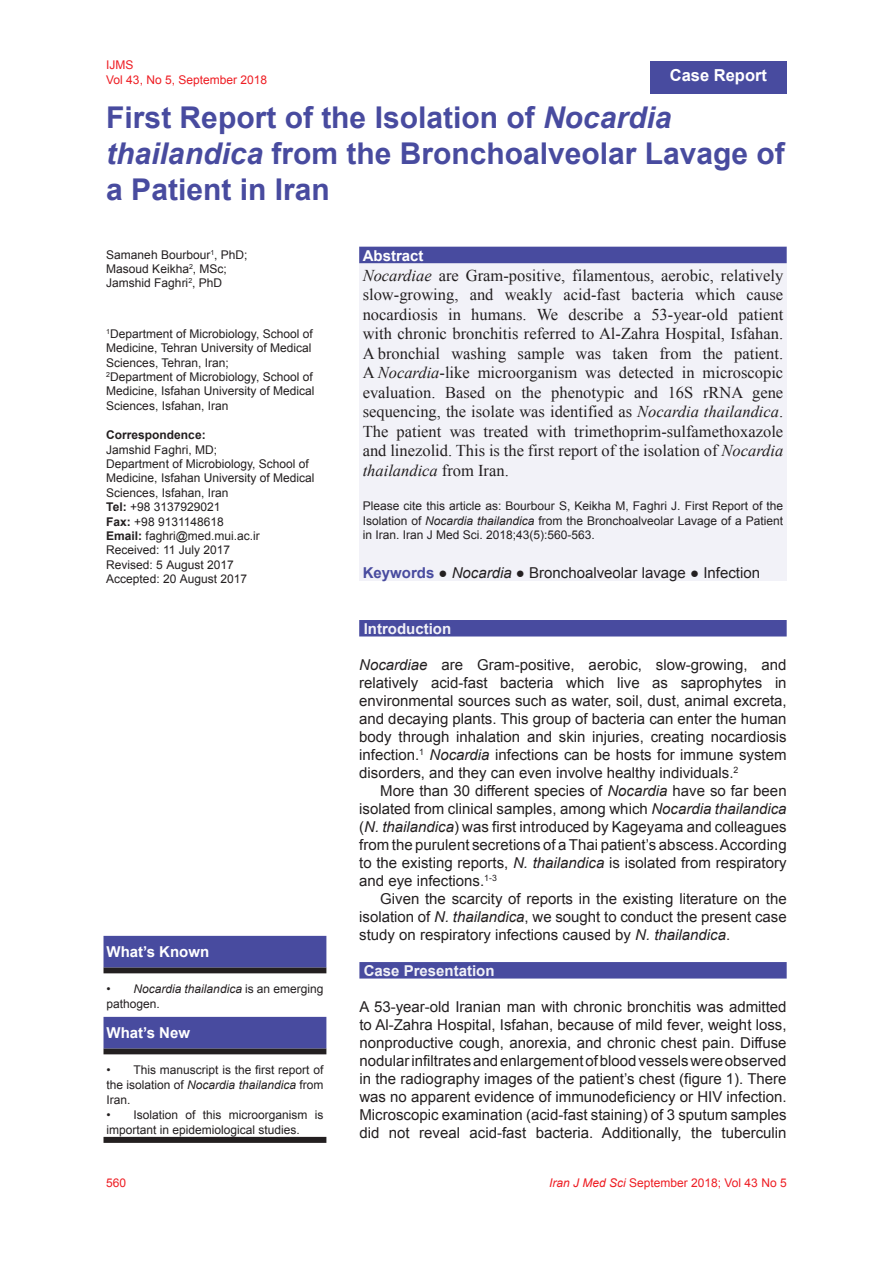
<style>
.page{position:relative;width:893px;height:1263px;background:#fff}
.page>*{position:absolute;margin:0;border:0;box-sizing:border-box;transform-origin:0 0}
.t1{font:700 30px/36px "Arial";color:#484b9f}
.t2{font:16.5px/19.5px "Times New Roman";color:#231f20;text-align:justify}
.t3{font:700 16.5px "Arial";color:#fff}
.t4{font:15px/18px "Arial";color:#231f20;text-align:justify}
.t5{font:700 15px "Arial";color:#fff}
.t6{font:700 15px "Arial";color:#f2f2f8}
.t7{font:12px/14.4px "Arial";color:#231f20}
.t8{font:12px/14.4px "Arial";color:#ee1d23}
.t9{font:700 12px "Arial";color:#231f20}
.s1{font-style:italic}
.s2{font-weight:700}
.s3{font-weight:700;color:#484b9f}
</style>
<div class="page">
<div style="left:359px;top:247px;width:428px;height:334px;background:#f2f2f8"></div>
<div style="left:359px;top:247px;width:428px;height:16px;background:#484b9f"></div>
<div style="left:359px;top:620px;width:428px;height:16px;background:#484b9f"></div>
<div style="left:359px;top:962px;width:428px;height:16px;background:#484b9f"></div>
<div style="left:650px;top:61px;width:137px;height:33px;background:#484b9f"></div>
<div style="left:104px;top:967px;width:222px;height:6px;background:#231f20"></div>
<div style="left:104px;top:936px;width:222px;height:31px;background:#484b9f"></div>
<div style="left:104px;top:1048px;width:222px;height:6px;background:#231f20"></div>
<div style="left:104px;top:1017px;width:222px;height:31px;background:#484b9f"></div>
<div style="left:104px;top:1137px;width:222px;height:6px;background:#231f20"></div>
<p class="t8" style="left:106px;top:58px;width:162px">IJMS<br>Vol 43, No 5, September 2018</p>
<h1 class="t1" style="left:106px;top:100px;width:680px">First Report of the Isolation of <span class="s1">Nocardia thailandica</span> from the Bronchoalveolar Lavage of a Patient in Iran</h1>
<p class="t3" style="left:670px;top:64px;width:99px">Case Report</p>
<p class="t7" style="left:106px;top:247px;width:143px">Samaneh Bourbour<sup>1</sup>, PhD;<br>Masoud Keikha<sup>2</sup>, MSc;<br>Jamshid Faghri<sup>2</sup>, PhD</p>
<p class="t7" style="left:106px;top:326px;width:210px"><sup>1</sup>Department of Microbiology, School of Medicine, Tehran University of Medical Sciences, Tehran, Iran;<br><sup>2</sup>Department of Microbiology, School of Medicine, Isfahan University of Medical Sciences, Isfahan, Iran</p>
<p class="t9" style="left:106px;top:427px;width:101px">Correspondence:</p>
<p class="t7" style="left:106px;top:442px;width:210px">Jamshid Faghri, MD;<br>Department of Microbiology, School of<br>Medicine, Isfahan University of Medical<br>Sciences, Isfahan, Iran<br><span class="s2">Tel:</span> +98 3137929021<br><span class="s2">Fax:</span> +98 9131148618<br><span class="s2">Email:</span> faghri@med.mui.ac.ir<br>Received: 11 July 2017<br>Revised: 5 August 2017<br>Accepted: 20 August 2017</p>
<p class="t5" style="left:106px;top:941px;width:104px">What’s Known</p>
<p class="t7" style="left:106px;top:981px;width:218px;line-height:15px">• <span class="s1">Nocardia thailandica</span> is an emerging pathogen.</p>
<p class="t5" style="left:106px;top:1022px;width:85px">What’s New</p>
<p class="t7" style="left:106px;top:1062px;width:218px;line-height:15px;text-align:justify">• This manuscript is the first report of the isolation of <span class="s1">Nocardia thailandica</span> from Iran.</p>
<p class="t7" style="left:106px;top:1107px;width:218px;line-height:15px">• Isolation of this microorganism is important in epidemiological studies.</p>
<p class="t5" style="left:363px;top:245px;width:62px">Abstract</p>
<p class="t2" style="left:363px;top:265px;width:422px"><span class="s1">Nocardiae</span> are Gram-positive, filamentous, aerobic, relatively slow-growing, and weakly acid-fast bacteria which cause nocardiosis in humans. We describe a 53-year-old patient with chronic bronchitis referred to Al-Zahra Hospital, Isfahan.<br>A bronchial washing sample was taken from the patient.<br>A <span class="s1">Nocardia</span>-like microorganism was detected in microscopic evaluation. Based on the phenotypic and 16S rRNA gene sequencing, the isolate was identified as <span class="s1">Nocardia thailandica</span>.<br>The patient was treated with trimethoprim-sulfamethoxazole and linezolid. This is the first report of the isolation of <span class="s1">Nocardia thailandica</span> from Iran.</p>
<p class="t7" style="left:363px;top:499px;width:422px;text-align:justify">Please cite this article as: Bourbour S, Keikha M, Faghri J. First Report of the Isolation of <span class="s1">Nocardia thailandica</span> from the Bronchoalveolar Lavage of a Patient in Iran. Iran J Med Sci. 2018;43(5):560-563.</p>
<p class="t4" style="left:363px;top:563px;width:399px"><span class="s3">Keywords</span> <span class="s1">● Nocardia</span> ● Bronchoalveolar lavage ● Infection</p>
<p class="t6" style="left:364px;top:618px;width:89px">Introduction</p>
<p class="t4" style="left:359px;top:656px;width:429px"><span class="s1">Nocardiae</span> are Gram-positive, aerobic, slow-growing, and relatively acid-fast bacteria which live as saprophytes in environmental sources such as water, soil, dust, animal excreta, and decaying plants. This group of bacteria can enter the human body through inhalation and skin injuries, creating nocardiosis infection.<sup>1</sup> <span class="s1">Nocardia</span> infections can be hosts for immune system disorders, and they can even involve healthy individuals.<sup>2</sup></p>
<p class="t4" style="left:359px;top:782px;width:429px;text-indent:21px">More than 30 different species of <span class="s1">Nocardia</span> have so far been isolated from clinical samples, among which <span class="s1">Nocardia thailandica </span>(<span class="s1">N. thailandica</span>) was first introduced by Kageyama and colleagues from the purulent secretions of a Thai patient’s abscess. According to the existing reports, <span class="s1">N. thailandica</span> is isolated from respiratory and eye infections.<sup>1-3</sup></p>
<p class="t4" style="left:359px;top:890px;width:429px;text-indent:21px">Given the scarcity of reports in the existing literature on the isolation of <span class="s1">N. thailandica</span>, we sought to conduct the present case study on respiratory infections caused by <span class="s1">N. thailandica</span>.</p>
<p class="t6" style="left:364px;top:960px;width:132px">Case Presentation</p>
<p class="t4" style="left:359px;top:998px;width:429px">A 53-year-old Iranian man with chronic bronchitis was admitted to Al-Zahra Hospital, Isfahan, because of mild fever, weight loss, nonproductive cough, anorexia, and chronic chest pain. Diffuse nodular infiltrates and enlargement of blood vessels were observed in the radiography images of the patient’s chest (figure 1). There was no apparent evidence of immunodeficiency or HIV infection.<br>Microscopic examination (acid-fast staining) of 3 sputum samples did not reveal acid-fast bacteria. Additionally, the tuberculin</p>
<p class="t8" style="left:106px;top:1175px;width:22px">560</p>
<p class="t8" style="left:549px;top:1175px;width:239px"><span class="s1">Iran J Med Sci</span> September 2018; Vol 43 No 5</p>
</div>
